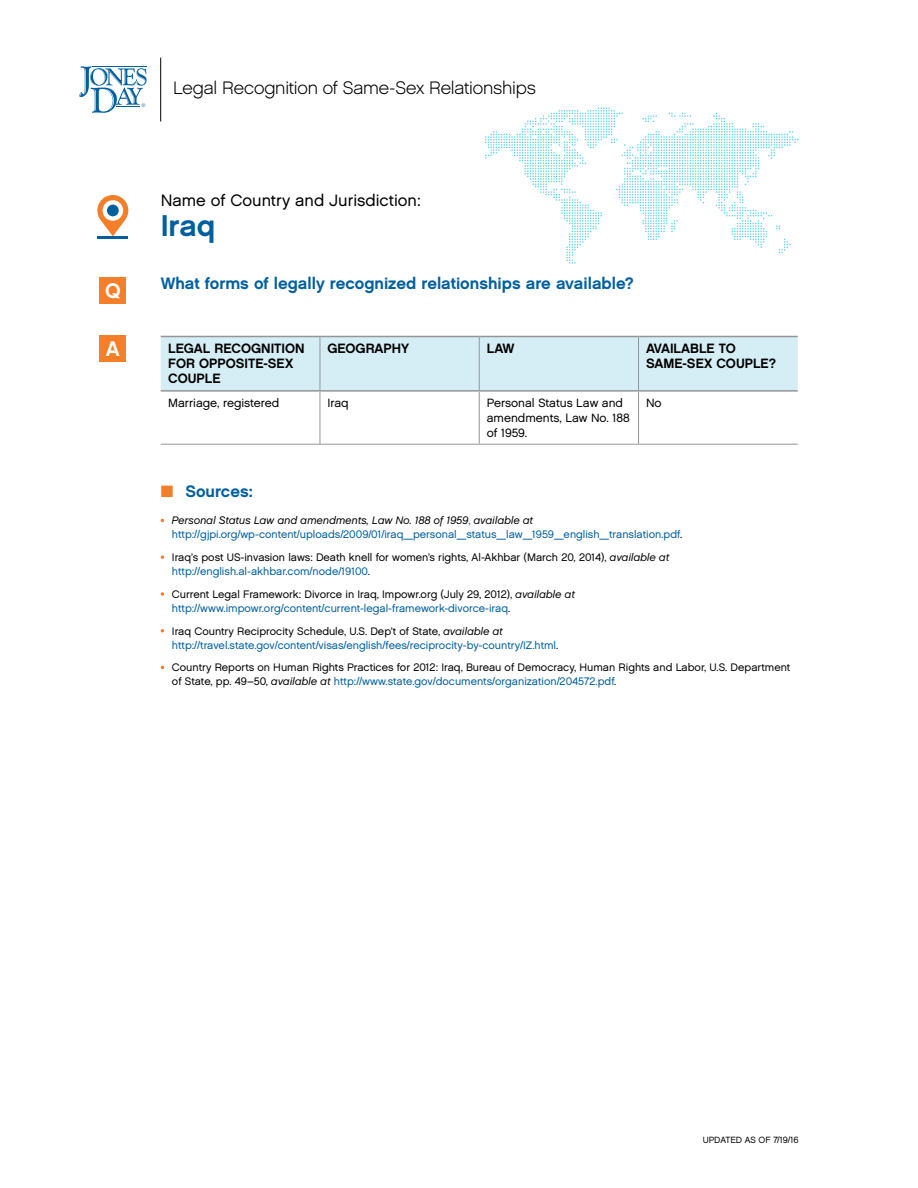
<style>
.page{position:relative;width:918px;height:1188px;background:#fff}
.page>*{position:absolute;margin:0;border:0;box-sizing:border-box;transform-origin:0 0}
.CNTRY{font:30px "Chalet New York Nineteen Sixty";color:#005f9e}
.t1{font:21px "Chalet New York Nineteen Sixty";color:#fff}
.t2{font:18px "Chalet English Channel";letter-spacing:-.01em;color:#000}
.Q{font:16.5px "Chalet New York Nineteen Sixty";color:#005f9e}
.CNTRY-2{font:16.5px "Chalet London Nineteen Sixty";color:#000}
.SRC_Header_Bold_U_LC{font:16.5px "Chalet New York Nineteen Sixty";color:#005f9e}
.TBL_HEAD_B{font:13.5px/15px "Chalet New York Nineteen Sixty";color:#000}
.TBL_BC{font:12px/15px "Chalet London Nineteen Sixty";color:#000}
.t3{font:10.8px/13.8px "Chalet London Nineteen Sixty";color:#005f9e}
.t4{font:10.8px/13.8px "Chalet London Nineteen Sixty";color:#000}
.t5{font:9px "Chalet London Nineteen Sixty";color:#000}
.s1{color:#f57e29}
.s2{font-family:"Chalet Oblique London";color:#000}
.s3{color:#000}
.s4{font-family:"Chalet Oblique London"}
.s5{color:#005f9e}
</style>
<div class="page">
<div style="left:161px;top:337px;width:637px;height:53px;background:#d5eef5"></div>
<hr style="left:479px;top:337px;width:1px;height:53px;background:#939598">
<hr style="left:479px;top:392px;width:1px;height:52px;background:#939598">
<hr style="left:320px;top:444px;width:159px;height:1px;background:#939598">
<hr style="left:479px;top:444px;width:160px;height:1px;background:#939598">
<hr style="left:320px;top:336px;width:159px;height:1px;background:#939598">
<hr style="left:479px;top:336px;width:160px;height:1px;background:#939598">
<hr style="left:320px;top:390px;width:159px;height:2px;background:#939598">
<hr style="left:479px;top:390px;width:160px;height:2px;background:#939598">
<hr style="left:320px;top:392px;width:1px;height:52px;background:#939598">
<hr style="left:161px;top:444px;width:159px;height:1px;background:#939598">
<hr style="left:638px;top:392px;width:1px;height:52px;background:#939598">
<hr style="left:639px;top:444px;width:159px;height:1px;background:#939598">
<hr style="left:639px;top:336px;width:159px;height:1px;background:#939598">
<hr style="left:639px;top:390px;width:159px;height:2px;background:#939598">
<hr style="left:638px;top:337px;width:1px;height:53px;background:#939598">
<hr style="left:161px;top:336px;width:159px;height:1px;background:#939598">
<hr style="left:161px;top:390px;width:159px;height:2px;background:#939598">
<hr style="left:320px;top:337px;width:1px;height:53px;background:#939598">
<svg style="left:161px;top:592px;width:3px;height:4px"></svg>
<div style="left:100px;top:278px;width:26px;height:26px;background:#f57e29"></div>
<svg style="left:97px;top:195px;width:31px;height:41px"></svg>
<div style="left:103px;top:200px;width:20px;height:21px;background:#fff;border-radius:50%"></div>
<div style="left:107px;top:205px;width:12px;height:11px;background:#005f9e;border-radius:50%"></div>
<hr style="left:97px;top:236px;width:31px;height:3px;background:#005f9e">
<div style="left:100px;top:336px;width:26px;height:26px;background:#f57e29"></div>
<svg style="left:485px;top:107px;width:314px;height:157px"></svg>
<hr style="left:160px;top:58px;width:1px;height:63px;background:#000">
<svg style="left:79px;top:66px;width:68px;height:47px"></svg>
<p class="t1" style="left:105px;top:278px;width:17px">Q</p>
<p class="t1" style="left:106px;top:336px;width:16px">A</p>
<p class="t2" style="left:173px;top:77px;width:364px">Legal Recognition of Same-Sex Relationships</p>
<p class="CNTRY-2" style="left:161px;top:191px;width:262px">Name of Country and Jurisdiction:</p>
<p class="CNTRY" style="left:161px;top:208px;width:56px">Iraq</p>
<p class="Q" style="left:161px;top:273px;width:475px">What forms of legally recognized relationships are available?</p>
<p class="TBL_HEAD_B" style="left:168px;top:341px;width:138px">LEGAL RECOGNITION<br>FOR OPPOSITE-SEX<br>COUPLE</p>
<p class="TBL_HEAD_B" style="left:327px;top:341px;width:83px">GEOGRAPHY</p>
<p class="TBL_HEAD_B" style="left:487px;top:341px;width:29px">LAW</p>
<p class="TBL_HEAD_B" style="left:646px;top:341px;width:132px">AVAILABLE TO<br>SAME-SEX COUPLE?</p>
<p class="TBL_BC" style="left:168px;top:395px;width:113px">Marriage, registered</p>
<p class="TBL_BC" style="left:327px;top:395px;width:23px">Iraq</p>
<p class="TBL_BC" style="left:487px;top:395px;width:144px">Personal Status Law and amendments, Law No. 188 of 1959.</p>
<p class="TBL_BC" style="left:646px;top:395px;width:17px">No</p>
<p class="SRC_Header_Bold_U_LC" style="left:161px;top:481px;width:94px"><span class="s1">■</span> Sources:</p>
<p class="t3" style="left:172px;top:514px;width:512px;text-indent:-11px"><span class="s1">•</span> <span class="s2">Personal Status Law and amendments, Law No. 188 of 1959</span>, <span class="s2">available at </span>http://gjpi.org/wp-content/uploads/2009/01/iraq_personal_status_law_1959_english_translation.pdf<span class="s3">.</span></p>
<p class="t4" style="left:172px;top:550px;width:499px;text-indent:-11px"><span class="s1">•</span> Iraq’s post US-invasion laws: Death knell for women’s rights, Al-Akhbar (March 20, 2014), <span class="s4">available at </span><span class="s5">http://english.al-akhbar.com/node/19100</span>.</p>
<p class="t3" style="left:172px;top:587px;width:405px;text-indent:-11px"><span class="s1">•</span> <span class="s3">Current Legal Framework: Divorce in Iraq, Impowr.org (July 29, 2012),</span> <span class="s2">available at </span>http://www.impowr.org/content/current-legal-framework-divorce-iraq<span class="s3">.</span></p>
<p class="t3" style="left:172px;top:624px;width:388px;text-indent:-11px"><span class="s1">•</span> <span class="s3">Iraq Country Reciprocity Schedule, U.S. Dep’t of State,</span> <span class="s2">available at </span>http://travel.state.gov/content/visas/english/fees/reciprocity-by-country/IZ.html<span class="s3">.</span></p>
<p class="t4" style="left:172px;top:661px;width:620px;text-indent:-11px"><span class="s1">•</span> Country Reports on Human Rights Practices for 2012: Iraq, Bureau of Democracy, Human Rights and Labor, U.S. Department of State, pp. 49–50, <span class="s4">available at</span> <span class="s5">http://www.state.gov/documents/organization/204572.pdf</span>.</p>
<p class="t5" style="left:703px;top:1135px;width:97px">UPDATED AS OF 7/19/16</p>
</div>
